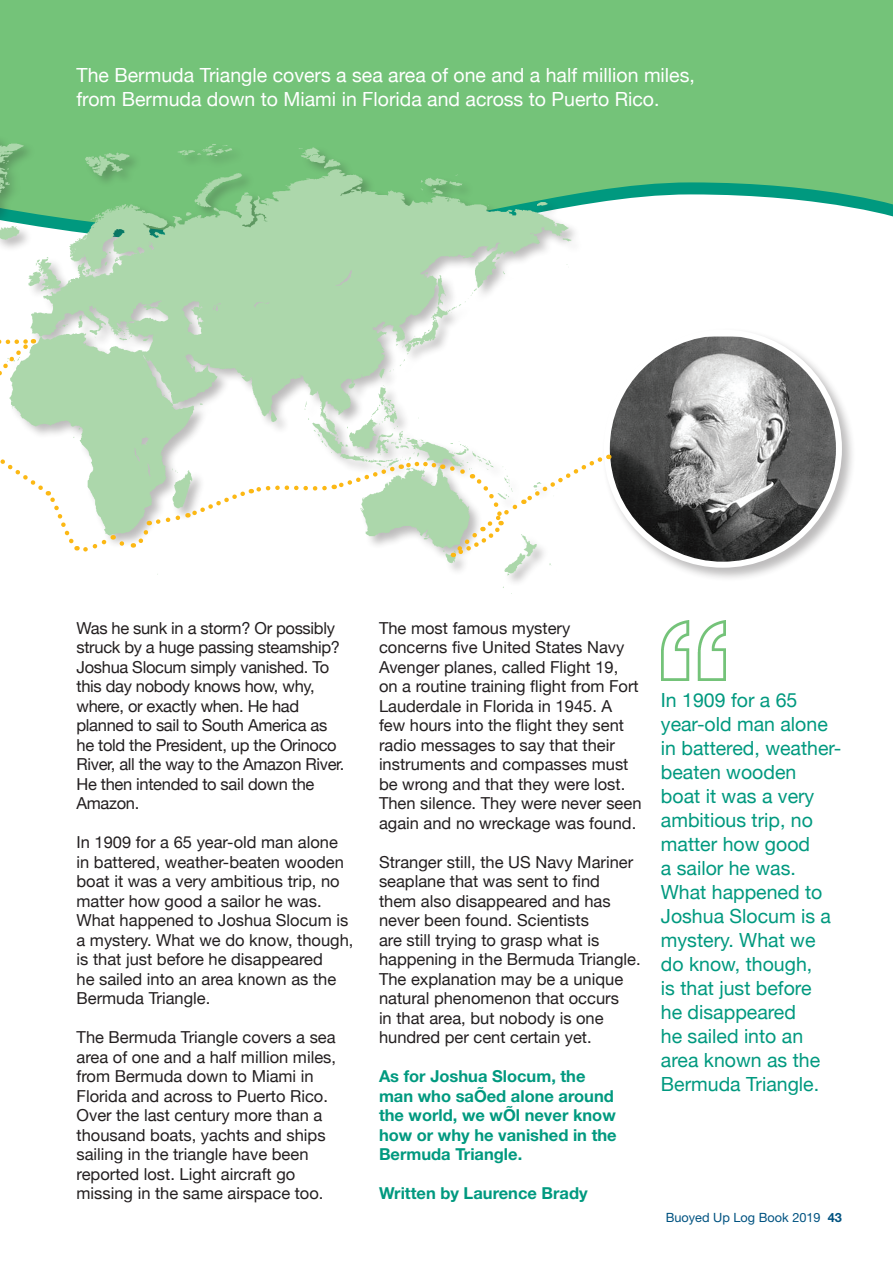
<style>
.page{position:relative;width:893px;height:1263px;background:#fff}
.page>*{position:absolute;margin:0;border:0;box-sizing:border-box;transform-origin:0 0}
.t1{font:19.5px/24px "Helvetica Neue";color:#00997f}
.t2{font:19.5px/24px "Helvetica Neue";color:#fff}
.t3{font:16.5px/19.5px "Helvetica Neue";color:#231f20}
.t4{font:16.5px/19.5px "Helvetica Neue";letter-spacing:-.02em;color:#231f20}
.t5{font:700 16.5px/19.5px "Helvetica Neue";color:#00997f}
.t6{font:12.75px "Helvetica Neue";color:#015381}
.s1{font-weight:700}
</style>
<div class="page">
<div style="left:0;top:0;width:893px;height:217px;background:#74c379"></div>
<div style="left:602px;top:327px;width:254px;height:255px;background:#231f20;opacity:.3"></div>
<img style="left:607px;top:337px;width:232px;height:228px">
<div style="left:604px;top:330px;width:238px;height:238px;border:6px solid #fff;border-radius:50%"></div>
<img style="left:661px;top:621px;width:65px;height:60px">
<img style="left:0;top:111px;width:588px;height:483px">
<svg style="left:0;top:447px;width:609px;height:113px"></svg>
<svg style="left:0;top:330px;width:34px;height:68px"></svg>
<p class="t2" style="left:77px;top:65px;width:620px">The Bermuda Triangle covers a sea area of one and a half million miles, from Bermuda down to Miami in Florida and across to Puerto Rico.</p>
<p class="t4" style="left:77px;top:619px;width:269px">Was he sunk in a storm? Or possibly struck by a huge passing steamship?<br>Joshua Slocum simply vanished. To this day nobody knows how, why, where, or exactly when. He had planned to sail to South America as he told the President, up the Orinoco<br>River, all the way to the Amazon River.<br>He then intended to sail down the<br>Amazon.</p>
<p class="t3" style="left:77px;top:833px;width:278px">In 1909 for a 65 year-old man alone in battered, weather-beaten wooden boat it was a very ambitious trip, no matter how good a sailor he was.<br>What happened to Joshua Slocum is a mystery. What we do know, though, is that just before he disappeared<br>he sailed into an area known as the<br>Bermuda Triangle.</p>
<p class="t3" style="left:77px;top:1028px;width:261px">The Bermuda Triangle covers a sea area of one and a half million miles, from Bermuda down to Miami in<br>Florida and across to Puerto Rico.<br>Over the last century more than a thousand boats, yachts and ships sailing in the triangle have been reported lost. Light aircraft go missing in the same airspace too.</p>
<p class="t3" style="left:379px;top:619px;width:264px">The most famous mystery concerns five United States Navy<br>Avenger planes, called Flight 19,<br>on a routine training flight from Fort<br>Lauderdale in Florida in 1945. A few hours into the flight they sent radio messages to say that their instruments and compasses must be wrong and that they were lost.<br>Then silence. They were never seen again and no wreckage was found.</p>
<p class="t3" style="left:379px;top:853px;width:263px">Stranger still, the US Navy Mariner seaplane that was sent to find them also disappeared and has never been found. Scientists<br>are still trying to grasp what is happening in the Bermuda Triangle.<br>The explanation may be a unique natural phenomenon that occurs<br>in that area, but nobody is one hundred per cent certain yet.</p>
<p class="t5" style="left:379px;top:1066px;width:239px">As for Joshua Slocum, the man who sailed alone around the world, we will never know how or why he vanished in the<br>Bermuda Triangle.</p>
<p class="t5" style="left:379px;top:1183px;width:210px">Written by Laurence Brady</p>
<p class="t1" style="left:661px;top:689px;width:182px">In 1909 for a 65 year-old man alone in battered, weather&shy;beaten wooden<br>boat it was a very ambitious trip, no matter how good<br>a sailor he was.<br>What happened to<br>Joshua Slocum is a mystery. What we do know, though,<br>is that just before<br>he disappeared<br>he sailed into an area known as the<br>Bermuda Triangle.</p>
<p class="t6" style="left:666px;top:1210px;width:178px">Buoyed Up Log Book 2019 <span class="s1">43</span></p>
</div>
